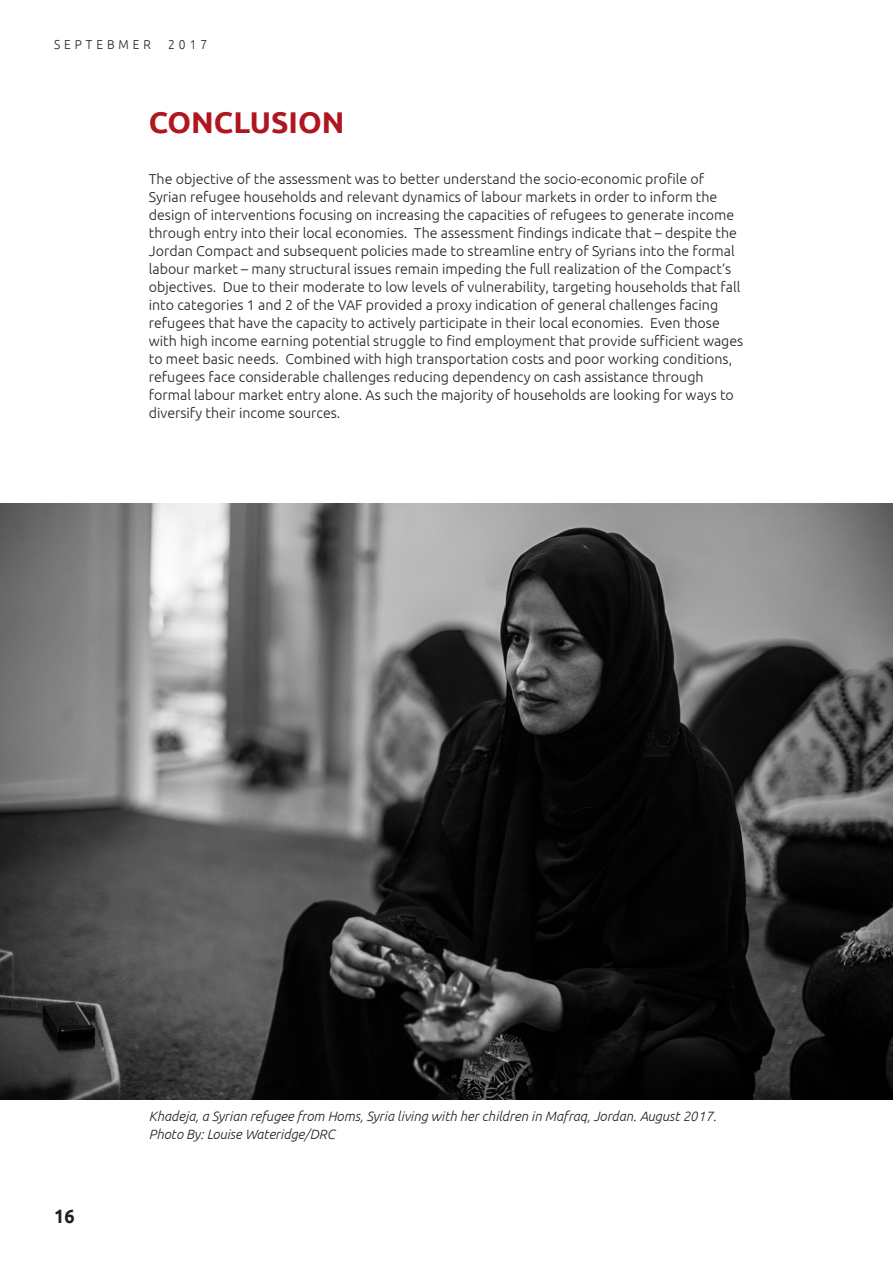
<style>
.page{position:relative;width:893px;height:1263px;background:#fff}
.page>*{position:absolute;margin:0;border:0;box-sizing:border-box;transform-origin:0 0}
.Text_Body{font:700 30px "Ubuntu";color:#af161e}
.t1{font:700 19.5px "Ubuntu";color:#231f20;scale:.93 1}
.Text_Body-2{font:300 14.25px/18px "Ubuntu";color:#231f20}
.t2{font:italic 300 13.5px "Ubuntu";color:#231f20}
.t3{font:300 12.9px "Ubuntu";letter-spacing:.33em;color:#231f20;scale:.93 1}
</style>
<div class="page">
<img style="left:0;top:504px;width:893px;height:595px">
<p class="t3" style="left:54px;top:36px;width:106px">SEPTEBMER</p>
<p class="t3" style="left:168px;top:36px;width:43px">2017</p>
<p class="Text_Body" style="left:149px;top:104px;width:197px">CONCLUSION</p>
<p class="Text_Body-2" style="left:149px;top:170px;width:596px">The objective of the assessment was to better understand the socio-economic profile of Syrian refugee households and relevant dynamics of labour markets in order to inform the design of interventions focusing on increasing the capacities of refugees to generate income through entry into their local economies. The assessment findings indicate that – despite the Jordan Compact and subsequent policies made to streamline entry of Syrians into the formal labour market – many structural issues remain impeding the full realization of the Compact’s objectives. Due to their moderate to low levels of vulnerability, targeting households that fall into categories 1 and 2 of the VAF provided a proxy indication of general challenges facing refugees that have the capacity to actively participate in their local economies. Even those with high income earning potential struggle to find employment that provide sufficient wages to meet basic needs. Combined with high transportation costs and poor working conditions, refugees face considerable challenges reducing dependency on cash assistance through formal labour market entry alone. As such the majority of households are looking for ways to diversify their income sources.</p>
<h2 class="t1" style="left:54px;top:1204px;width:24px">16</h2>
<p class="t2" style="left:149px;top:1108px;width:569px">Khadeja, a Syrian refugee from Homs, Syria living with her children in Mafraq, Jordan. August 2017.</p>
<p class="t2" style="left:149px;top:1126px;width:188px">Photo By: Louise Wateridge/DRC</p>
</div>
